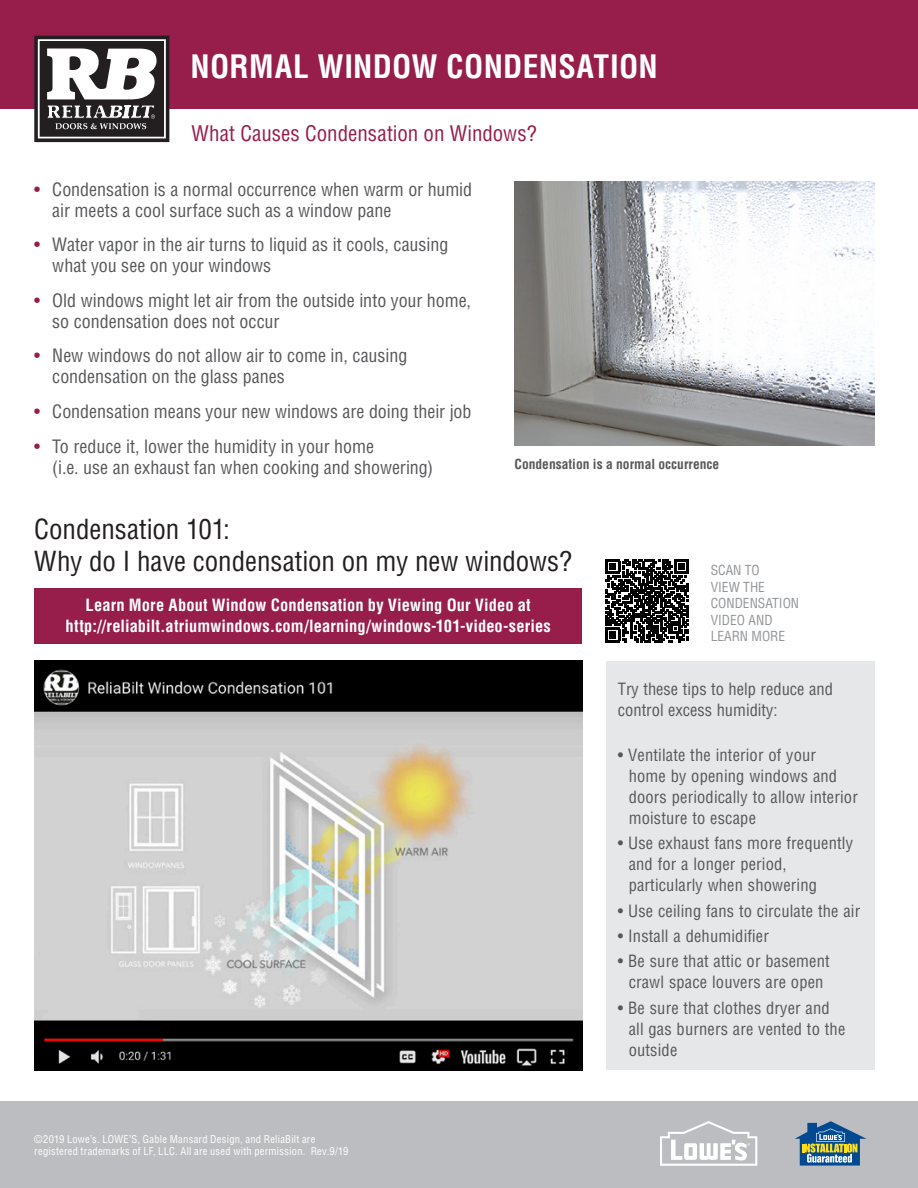
<style>
.page{position:relative;width:918px;height:1188px;background:#fff}
.page>*{position:absolute;margin:0;border:0;box-sizing:border-box;transform-origin:0 0}
.t1{font:700 condensed 31.5px "Helvetica";letter-spacing:.01em;color:#fff}
.t2{font:condensed 27px/31.5px "Helvetica";letter-spacing:-.005em;color:#231f20}
.t3{font:condensed 21px "Helvetica";color:#971d4b}
.t4{font:condensed 18px/21px "Helvetica";color:#57585a}
.t5{font:condensed 16.5px/21px "Helvetica";letter-spacing:.01em;color:#57585a}
.t6{font:700 condensed 16.5px/21px "Helvetica";letter-spacing:.005em;color:#fff;text-align:center}
.t7{font:condensed 13.5px/16.5px "Helvetica";color:#939598}
.t8{font:700 condensed 13.5px "Helvetica";color:#57585a}
.t9{font:condensed 10.5px/12px "Helvetica";letter-spacing:.025em;color:#fff}
.s1{color:#971d4b}
</style>
<div class="page">
<div style="left:606px;top:661px;width:269px;height:409px;background:#e6e7e9"></div>
<img style="left:515px;top:181px;width:360px;height:264px">
<div style="left:34px;top:588px;width:548px;height:55px;background:#971d4b"></div>
<div style="left:0;top:0;width:918px;height:109px;background:#971d4b"></div>
<svg style="left:34px;top:36px;width:135px;height:106px;background:#757273"></svg>
<div style="left:0;top:1102px;width:918px;height:86px;background:#bcbdc0"></div>
<svg style="left:795px;top:1121px;width:72px;height:45px"></svg>
<svg style="left:660px;top:1121px;width:97px;height:45px"></svg>
<img style="left:34px;top:660px;width:548px;height:410px">
<svg style="left:606px;top:559px;width:83px;height:83px"></svg>
<h1 class="t1" style="left:191px;top:48px;width:469px">NORMAL WINDOW CONDENSATION</h1>
<p class="t3" style="left:192px;top:121px;width:347px">What Causes Condensation on Windows?</p>
<p class="t4" style="left:52px;top:179px;width:422px;text-indent:-18px"><span class="s1">•</span> Condensation is a normal occurrence when warm or humid air meets a cool surface such as a window pane</p>
<p class="t4" style="left:52px;top:234px;width:398px;text-indent:-18px"><span class="s1">•</span> Water vapor in the air turns to liquid as it cools, causing what you see on your windows</p>
<p class="t4" style="left:52px;top:290px;width:420px;text-indent:-18px"><span class="s1">•</span> Old windows might let air from the outside into your home, so condensation does not occur</p>
<p class="t4" style="left:52px;top:345px;width:357px;text-indent:-18px"><span class="s1">•</span> New windows do not allow air to come in, causing condensation on the glass panes</p>
<p class="t4" style="left:34px;top:401px;width:439px"><span class="s1">•</span> Condensation means your new windows are doing their job</p>
<p class="t4" style="left:52px;top:435px;width:382px;text-indent:-18px"><span class="s1">•</span> To reduce it, lower the humidity in your home<br>(i.e. use an exhaust fan when cooking and showering)</p>
<p class="t8" style="left:515px;top:456px;width:206px">Condensation is a normal occurrence</p>
<h2 class="t2" style="left:34px;top:513px;width:540px">Condensation 101:<br>Why do I have condensation on my new windows?</h2>
<p class="t6" style="left:66px;top:595px;width:487px">Learn More About Window Condensation by Viewing Our Video at http://reliabilt.atriumwindows.com/learning/windows-101-video-series</p>
<p class="t9" style="left:34px;top:1133px;width:316px">©2019 Lowe’s. LOWE’S, Gable Mansard Design, and ReliaBilt are registered trademarks of LF, LLC. All are used with permission. Rev.9/19</p>
<p class="t7" style="left:711px;top:562px;width:90px">SCAN TO<br>VIEW THE<br>CONDENSATION<br>VIDEO AND<br>LEARN MORE</p>
<p class="t5" style="left:618px;top:678px;width:217px">Try these tips to help reduce and control excess humidity:</p>
<p class="t5" style="left:629px;top:744px;width:231px;text-indent:-11px">• Ventilate the interior of your<br>home by opening windows and doors periodically to allow interior moisture to escape</p>
<p class="t5" style="left:629px;top:832px;width:226px;text-indent:-11px">• Use exhaust fans more frequently and for a longer period, particularly when showering</p>
<p class="t5" style="left:618px;top:900px;width:244px">• Use ceiling fans to circulate the air</p>
<p class="t5" style="left:618px;top:925px;width:153px">• Install a dehumidifier</p>
<p class="t5" style="left:618px;top:950px;width:213px;text-align:center">• Be sure that attic or basement crawl space louvers are open</p>
<p class="t5" style="left:629px;top:997px;width:218px;text-indent:-11px">• Be sure that clothes dryer and all gas burners are vented to the outside</p>
</div>
